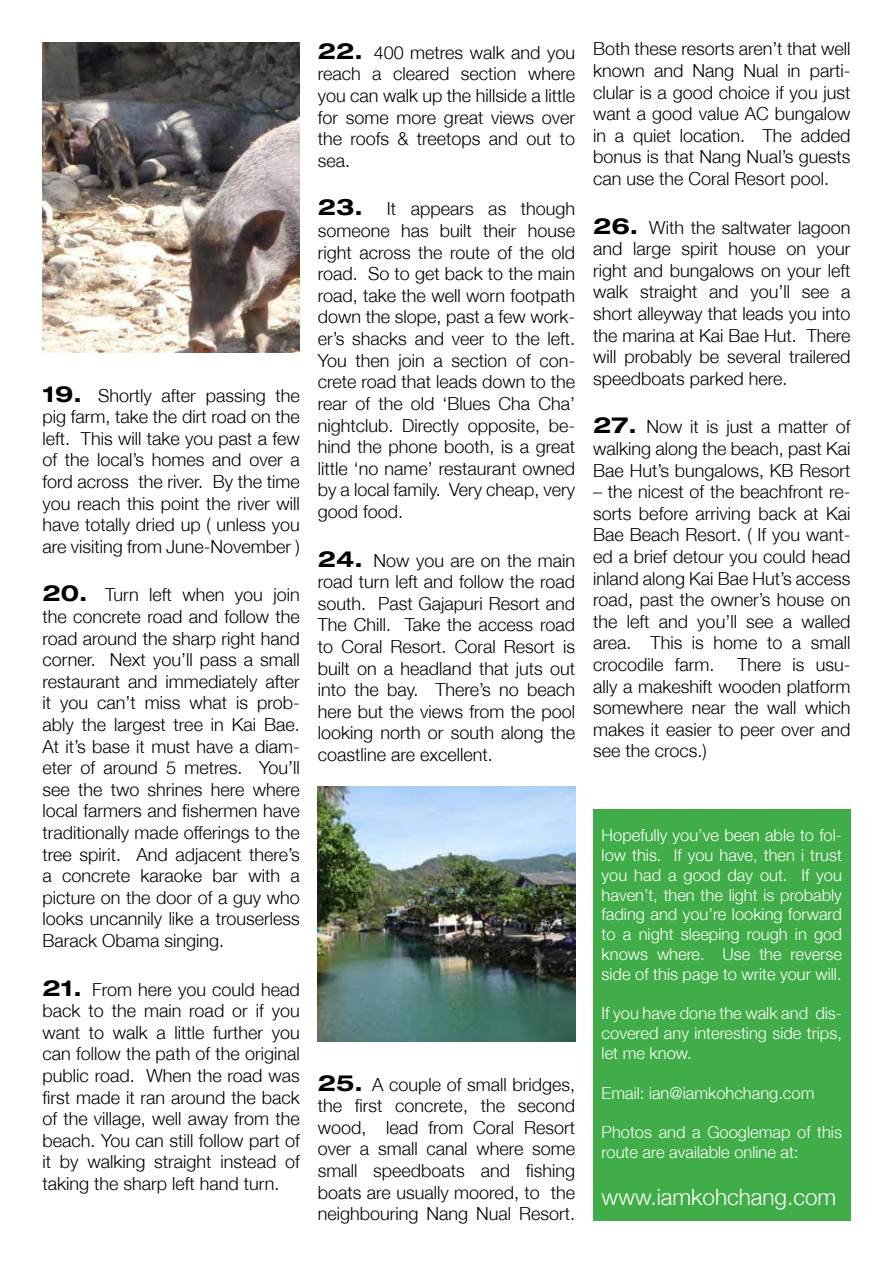
<style>
.page{position:relative;width:893px;height:1263px;background:#fff}
.page>*{position:absolute;margin:0;border:0;box-sizing:border-box;transform-origin:0 0}
.t1{font:300 22.5px "Helvetica 45";color:#fff}
.t2{font:300 18px/21.6px "Helvetica 45";color:#000;text-align:justify}
.t3{font:300 16.5px/19.8px "Helvetica 45";color:#fff;text-align:justify}
.s1{font-family:"Helvetica 73";font-weight:700;font-stretch:expanded;font-size:22.5px}
</style>
<div class="page">
<img style="left:43px;top:43px;width:257px;height:310px">
<img style="left:318px;top:786px;width:257px;height:256px">
<div style="left:593px;top:809px;width:257px;height:411px;background:#41ad49"></div>
<p class="t2" style="left:43px;top:384px;width:259px"><span class="s1">19.</span> Shortly after passing the pig farm, take the dirt road on the left. This will take you past a few of the local’s homes and over a ford across the river. By the time you reach this point the river will have totally dried up ( unless you are visiting from June-November )</p>
<p class="t2" style="left:43px;top:584px;width:259px"><span class="s1">20.</span> Turn left when you join the concrete road and follow the road around the sharp right hand corner. Next you’ll pass a small restaurant and immediately after it you can’t miss what is prob&shy;ably the largest tree in Kai Bae.<br>At it’s base it must have a diam&shy;eter of around 5 metres. You’ll see the two shrines here where local farmers and fishermen have traditionally made offerings to the tree spirit. And adjacent there’s a concrete karaoke bar with a picture on the door of a guy who looks uncannily like a trouserless Barack Obama singing.</p>
<p class="t2" style="left:43px;top:978px;width:259px"><span class="s1">21.</span> From here you could head back to the main road or if you want to walk a little further you can follow the path of the original public road. When the road was first made it ran around the back of the village, well away from the beach. You can still follow part of it by walking straight instead of taking the sharp left hand turn.</p>
<p class="t2" style="left:318px;top:41px;width:259px"><span class="s1">22.</span> 400 metres walk and you reach a cleared section where you can walk up the hillside a little for some more great views over the roofs &amp; treetops and out to sea.</p>
<p class="t2" style="left:318px;top:198px;width:259px"><span class="s1">23.</span> It appears as though someone has built their house right across the route of the old road. So to get back to the main road, take the well worn footpath down the slope, past a few work&shy;er’s shacks and veer to the left.<br>You then join a section of con&shy;crete road that leads down to the rear of the old ‘Blues Cha Cha’ nightclub. Directly opposite, be&shy;hind the phone booth, is a great little ‘no name’ restaurant owned by a local family. Very cheap, very good food.</p>
<p class="t2" style="left:318px;top:549px;width:259px"><span class="s1">24.</span> Now you are on the main road turn left and follow the road south. Past Gajapuri Resort and The Chill. Take the access road to Coral Resort. Coral Resort is built on a headland that juts out into the bay. There’s no beach here but the views from the pool looking north or south along the coastline are excellent.</p>
<p class="t2" style="left:318px;top:1073px;width:259px"><span class="s1">25.</span> A couple of small bridges, the first concrete, the second wood, lead from Coral Resort over a small canal where some small speedboats and fishing boats are usually moored, to the neighbouring Nang Nual Resort.</p>
<p class="t2" style="left:593px;top:38px;width:259px">Both these resorts aren’t that well known and Nang Nual in parti&shy;clular is a good choice if you just want a good value AC bungalow in a quiet location. The added bonus is that Nang Nual’s guests can use the Coral Resort pool.</p>
<p class="t2" style="left:593px;top:216px;width:259px"><span class="s1">26.</span> With the saltwater lagoon and large spirit house on your right and bungalows on your left walk straight and you’ll see a short alleyway that leads you into the marina at Kai Bae Hut. There will probably be several trailered speedboats parked here.</p>
<p class="t2" style="left:593px;top:416px;width:259px"><span class="s1">27.</span> Now it is just a matter of walking along the beach, past Kai Bae Hut’s bungalows, KB Resort</p>
<p class="t2" style="left:593px;top:481px;width:259px">– the nicest of the beachfront re&shy;sorts before arriving back at Kai Bae Beach Resort. ( If you want&shy;ed a brief detour you could head inland along Kai Bae Hut’s access road, past the owner’s house on the left and you’ll see a walled area. This is home to a small crocodile farm.</p>
<p class="t2" style="left:593px;top:653px;width:259px;text-indent:144px">There is usu&shy;ally a makeshift wooden platform somewhere near the wall which makes it easier to peer over and see the crocs.)</p>
<p class="t3" style="left:602px;top:825px;width:242px">Hopefully you’ve been able to fol&shy;low this. If you have, then i trust you had a good day out. If you haven’t, then the light is probably fading and you’re looking forward to a night sleeping rough in god knows where. Use the reverse side of this page to write your will.</p>
<p class="t3" style="left:602px;top:1003px;width:242px">If you have done the walk and dis&shy;covered any interesting side trips, let me know.</p>
<p class="t3" style="left:602px;top:1082px;width:214px">Email: ian@iamkohchang.com</p>
<p class="t3" style="left:602px;top:1122px;width:242px">Photos and a Googlemap of this route are available online at:</p>
<p class="t1" style="left:602px;top:1183px;width:236px">www.iamkohchang.com</p>
</div>
